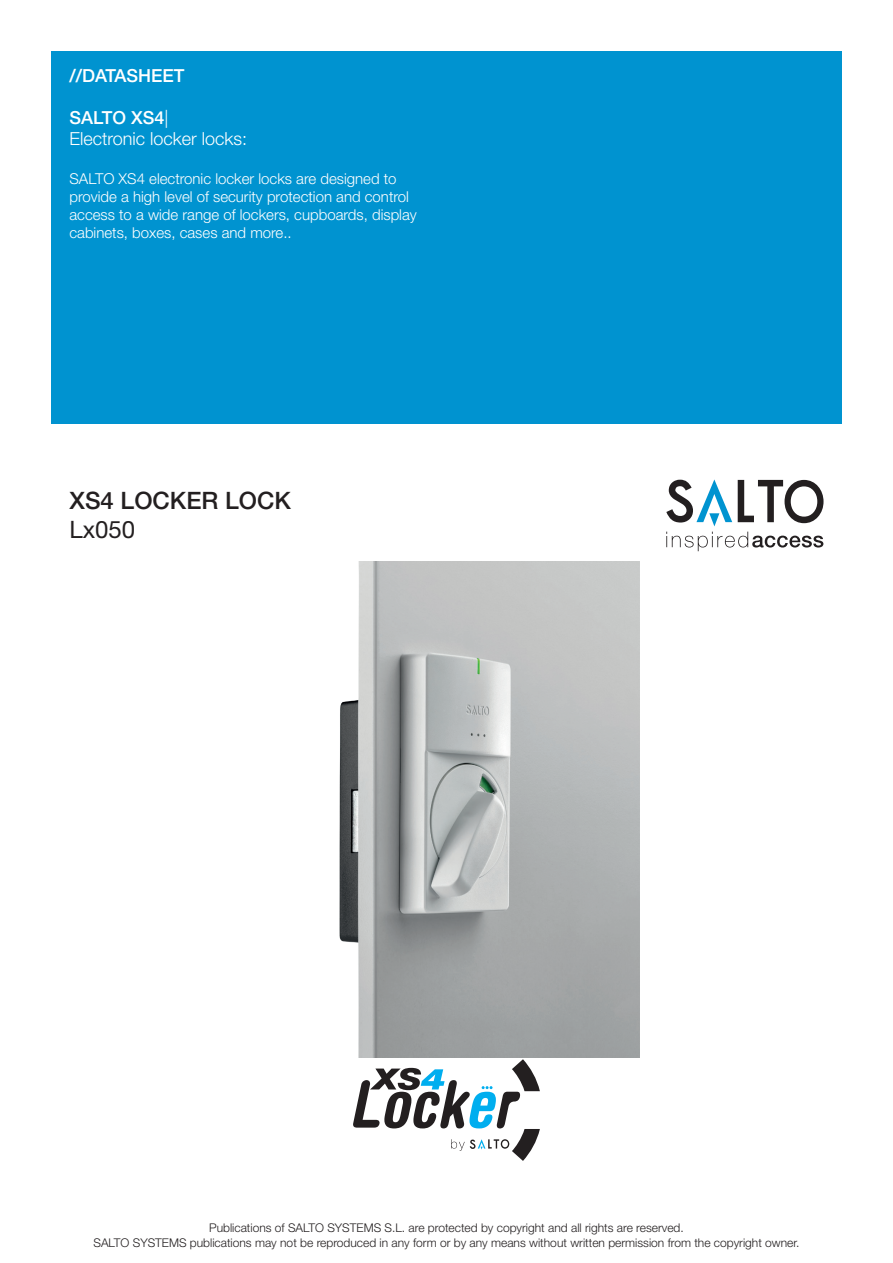
<style>
.page{position:relative;width:893px;height:1263px;background:#fff}
.page>*{position:absolute;margin:0;border:0;box-sizing:border-box;transform-origin:0 0}
.t1{font:500 24px "Helvetica Neue LT Std";color:#231f20}
.t2{font:24px "Helvetica Neue LT Std";color:#231f20}
.t3{font:300 18px/21px "Helvetica Neue LT Std";color:#fff}
.t4{font:500 18px "Helvetica Neue LT Std";color:#fff}
.t5{font:300 15px/18px "Helvetica Neue LT Std";color:#fff}
.t6{font:300 12px/15px "Helvetica Neue LT Std";color:#231f20;text-align:center}
.s1{font-weight:500}
</style>
<div class="page">
<div style="left:51px;top:51px;width:791px;height:372px;background:#0093d0"></div>
<svg style="left:353px;top:1059px;width:187px;height:102px"></svg>
<svg style="left:666px;top:479px;width:66px;height:47px"></svg>
<svg style="left:738px;top:480px;width:85px;height:43px"></svg>
<svg style="left:666px;top:532px;width:157px;height:19px"></svg>
<img style="left:339px;top:561px;width:301px;height:496px">
<h2 class="t4" style="left:69px;top:64px;width:117px">//DATASHEET</h2>
<h2 class="t3" style="left:69px;top:106px;width:179px"><span class="s1">SALTO XS4</span>|<br>Electronic locker locks:</h2>
<p class="t5" style="left:69px;top:169px;width:349px">SALTO XS4 electronic locker locks are designed to provide a high level of security protection and control access to a wide range of lockers, cupboards, display cabinets, boxes, cases and more..</p>
<h1 class="t1" style="left:69px;top:486px;width:223px">XS4 LOCKER LOCK</h1>
<h1 class="t2" style="left:69px;top:515px;width:67px">Lx050</h1>
<p class="t6" style="left:93px;top:1220px;width:707px">Publications of SALTO SYSTEMS S.L. are protected by copyright and all rights are reserved.<br>SALTO SYSTEMS publications may not be reproduced in any form or by any means without written permission from the copyright owner.</p>
</div>
